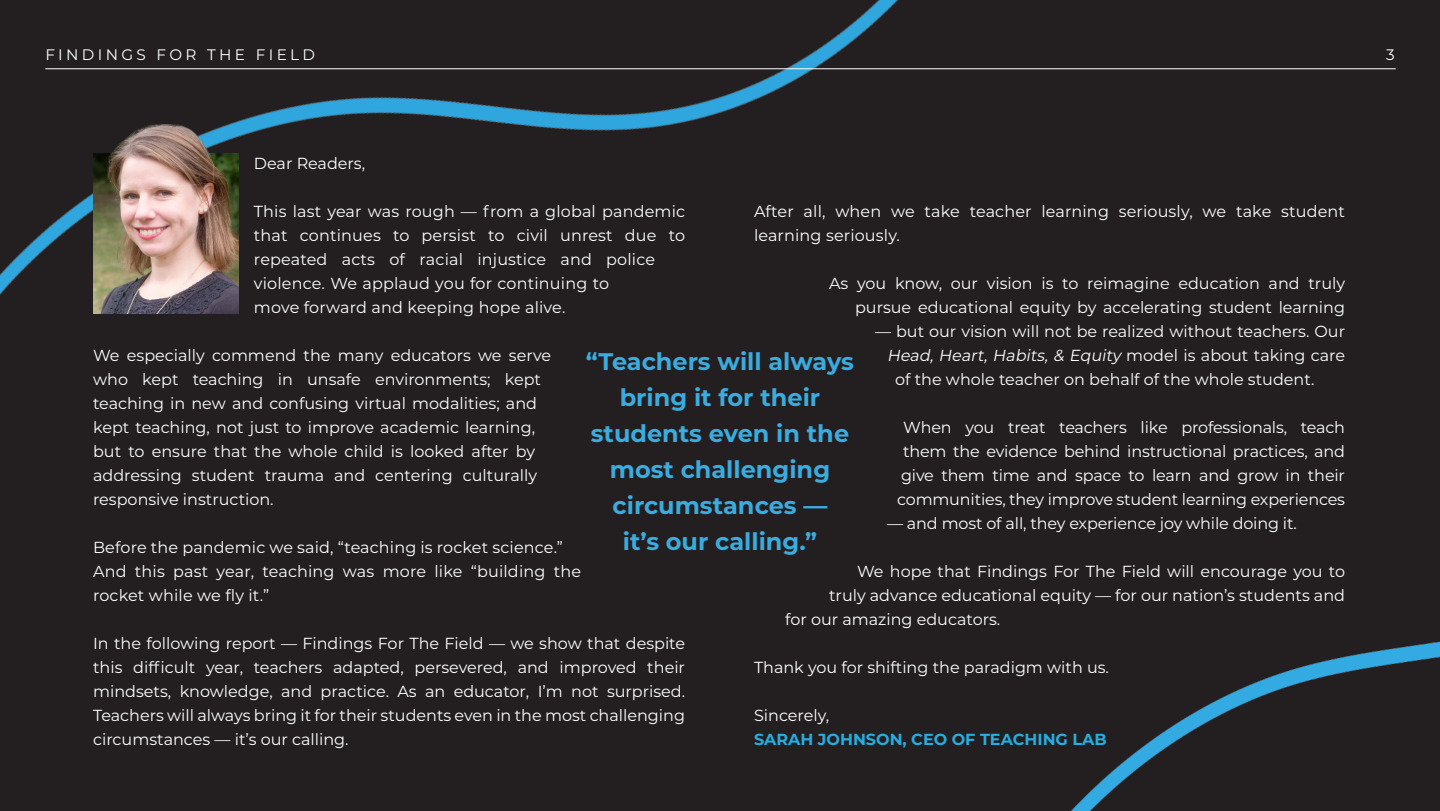
<style>
.page{position:relative;width:1440px;height:811px;background:#231f20}
.page>*{position:absolute;margin:0;border:0;box-sizing:border-box;transform-origin:0 0}
.t1{font:700 24px/36px "Montserrat";color:#39ace0;text-align:center}
.t2{font:16px/24px "Montserrat";color:#fff}
.t3{font:italic 16px "Montserrat";color:#fff}
.t4{font:700 16px "Montserrat";color:#27ade0}
.t5{font:15.2px "Montserrat";letter-spacing:.22em;color:#fff}
.s1{font-style:normal}
</style>
<div class="page">
<img style="left:1071px;top:641px;width:369px;height:170px">
<img style="left:0;top:0;width:977px;height:314px">
<img style="left:93px;top:233px;width:145px;height:81px">
<img style="left:93px;top:107px;width:145px;height:126px">
<hr style="left:45px;top:68px;width:1351px;height:1px;background:#fff">
<p class="t5" style="left:45px;top:44px;width:271px">FINDINGS FOR THE FIELD</p>
<p class="t5" style="left:1386px;top:44px;width:10px">3</p>
<p class="t2" style="left:254px;top:150px;width:113px">Dear Readers,</p>
<p class="t2" style="left:254px;top:198px;width:433px">This last year was rough — from a global pandemic that continues to persist to civil unrest due to repeated acts of racial injustice and police violence. We applaud you for continuing to<br>move forward and keeping hope alive.</p>
<p class="t2" style="left:93px;top:342px;width:459px">We especially commend the many educators we serve who kept teaching in unsafe environments; kept teaching in new and confusing virtual modalities; and kept teaching, not just to improve academic learning, but to ensure that the whole child is looked after by addressing student trauma and centering culturally responsive instruction.</p>
<p class="t2" style="left:93px;top:534px;width:490px">Before the pandemic we said, “teaching is rocket science.”<br>And this past year, teaching was more like “building the rocket while we fly it.”</p>
<p class="t2" style="left:93px;top:630px;width:594px;text-align:justify">In the following report — Findings For The Field — we show that despite this difficult year, teachers adapted, persevered, and improved their mindsets, knowledge, and practice. As an educator, I’m not surprised.<br>Teachers will always bring it for their students even in the most challenging circumstances — it’s our calling.</p>
<p class="t2" style="left:754px;top:198px;width:593px">After all, when we take teacher learning seriously, we take student learning seriously.</p>
<p class="t2" style="left:829px;top:270px;width:518px;text-align:right">As you know, our vision is to reimagine education and truly pursue educational equity by accelerating student learning</p>
<p class="t2" style="left:875px;top:318px;width:472px">— but our vision will not be realized without teachers. Our</p>
<p class="t3" style="left:887px;top:344px;width:460px">Head, Heart, Habits, &amp; Equity <span class="s1">m od e l is a bo u t ta ki n g ca re</span></p>
<p class="t2" style="left:895px;top:366px;width:421px">of the whole teacher on behalf of the whole student.</p>
<p class="t2" style="left:897px;top:414px;width:449px;text-align:center">When you treat teachers like professionals, teach them the evidence behind instructional practices, and give them time and space to learn and grow in their communities, they improve student learning experiences</p>
<p class="t2" style="left:887px;top:510px;width:411px">— and most of all, they experience joy while doing it.</p>
<p class="t2" style="left:857px;top:558px;width:489px">We hope that Findings For The Field will encourage you to</p>
<p class="t2" style="left:829px;top:582px;width:517px">truly advance educational equity — for our nation’s students and</p>
<p class="t2" style="left:785px;top:606px;width:217px">for our amazing educators.</p>
<p class="t2" style="left:754px;top:654px;width:357px">Thank you for shifting the paradigm with us.</p>
<p class="t2" style="left:754px;top:702px;width:77px">Sincerely,</p>
<p class="t4" style="left:754px;top:727px;width:354px">SARAH JOHNSON, CEO OF TEACHING LAB</p>
<p class="t1" style="left:586px;top:342px;width:270px">“Teachers will always bring it for their students even in the most challenging circumstances —<br>it’s our calling.”</p>
</div>
